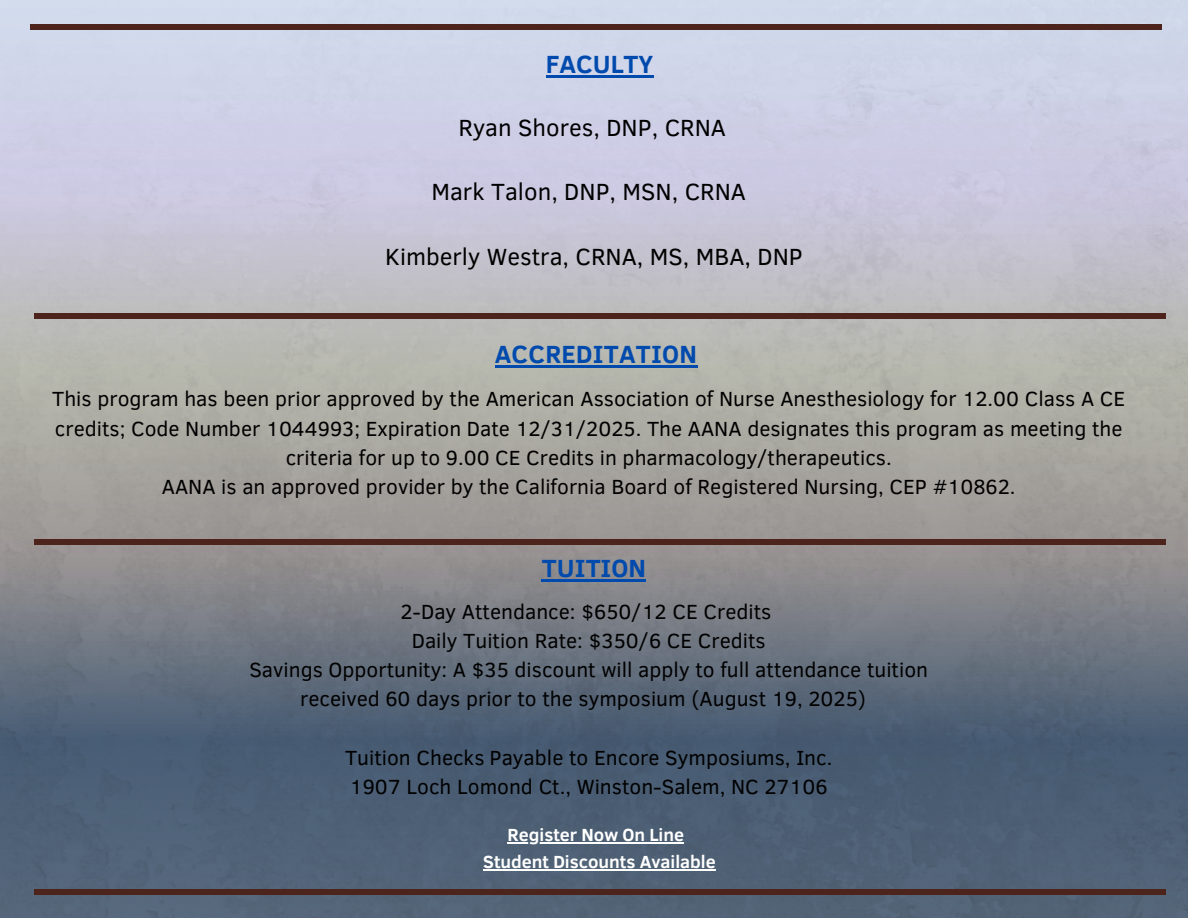
<style>
.page{position:relative;width:1188px;height:918px;background:#fff}
.page>*{position:absolute;margin:0;border:0;box-sizing:border-box;transform-origin:0 0}
.t1{font:700 25.5px "Clear Sans";letter-spacing:.005em;color:#004aad}
.t2{font:24px "Clear Sans";color:#000}
.t3{font:21px/29.2px "Clear Sans";color:#000;text-align:center}
.t4{font:700 18px "Clear Sans";color:#fff}
</style>
<div class="page">
<img style="left:0;top:0;width:1188px;height:918px">
<hr style="left:542px;top:579px;width:104px;height:3px;background:#004aad">
<hr style="left:546px;top:75px;width:107px;height:3px;background:#004aad">
<hr style="left:495px;top:365px;width:202px;height:2px;background:#004aad">
<hr style="left:508px;top:842px;width:176px;height:1px;background:#fff">
<hr style="left:483px;top:869px;width:233px;height:2px;background:#fff">
<div style="left:30px;top:24px;width:1132px;height:5px;background:#4c241b"></div>
<div style="left:34px;top:539px;width:1132px;height:6px;background:#4c241b"></div>
<div style="left:34px;top:313px;width:1132px;height:5px;background:#4c241b"></div>
<div style="left:34px;top:889px;width:1132px;height:6px;background:#4c241b"></div>
<h1 class="t1" style="left:546px;top:46px;width:109px">FACULTY</h1>
<p class="t2" style="left:459px;top:110px;width:269px">Ryan Shores, DNP, CRNA</p>
<h3 class="t2" style="left:431px;top:174px;width:316px">Mark Talon, DNP, MSN, CRNA</h3>
<h1 class="t2" style="left:385px;top:239px;width:419px">Kimberly Westra, CRNA, MS, MBA, DNP</h1>
<h2 class="t1" style="left:495px;top:335px;width:204px">ACCREDITATION</h2>
<p class="t3" style="left:52px;top:383px;width:1075px">This program has been prior approved by the American Association of Nurse Anesthesiology for 12.00 Class A CE credits; Code Number 1044993; Expiration Date 12/31/2025. The AANA designates this program as meeting the criteria for up to 9.00 CE Credits in pharmacology/therapeutics.<br>AANA is an approved provider by the California Board of Registered Nursing, CEP #10862.</p>
<p class="t1" style="left:542px;top:550px;width:106px">TUITION</p>
<h1 class="t3" style="left:249px;top:596px;width:680px">2-Day Attendance: $650/12 CE Credits<br>Daily Tuition Rate: $350/6 CE Credits<br>Savings Opportunity: A $35 discount will apply to full attendance tuition received 60 days prior to the symposium (August 19, 2025)</h1>
<h3 class="t3" style="left:345px;top:742px;width:489px;text-align:left">Tuition Checks Payable to Encore Symposiums, Inc.<br>1907 Loch Lomond Ct., Winston-Salem, NC 27106</h3>
<h2 class="t4" style="left:508px;top:821px;width:178px">Register Now On Line</h2>
<h2 class="t4" style="left:483px;top:849px;width:234px">Student Discounts Available</h2>
</div>
